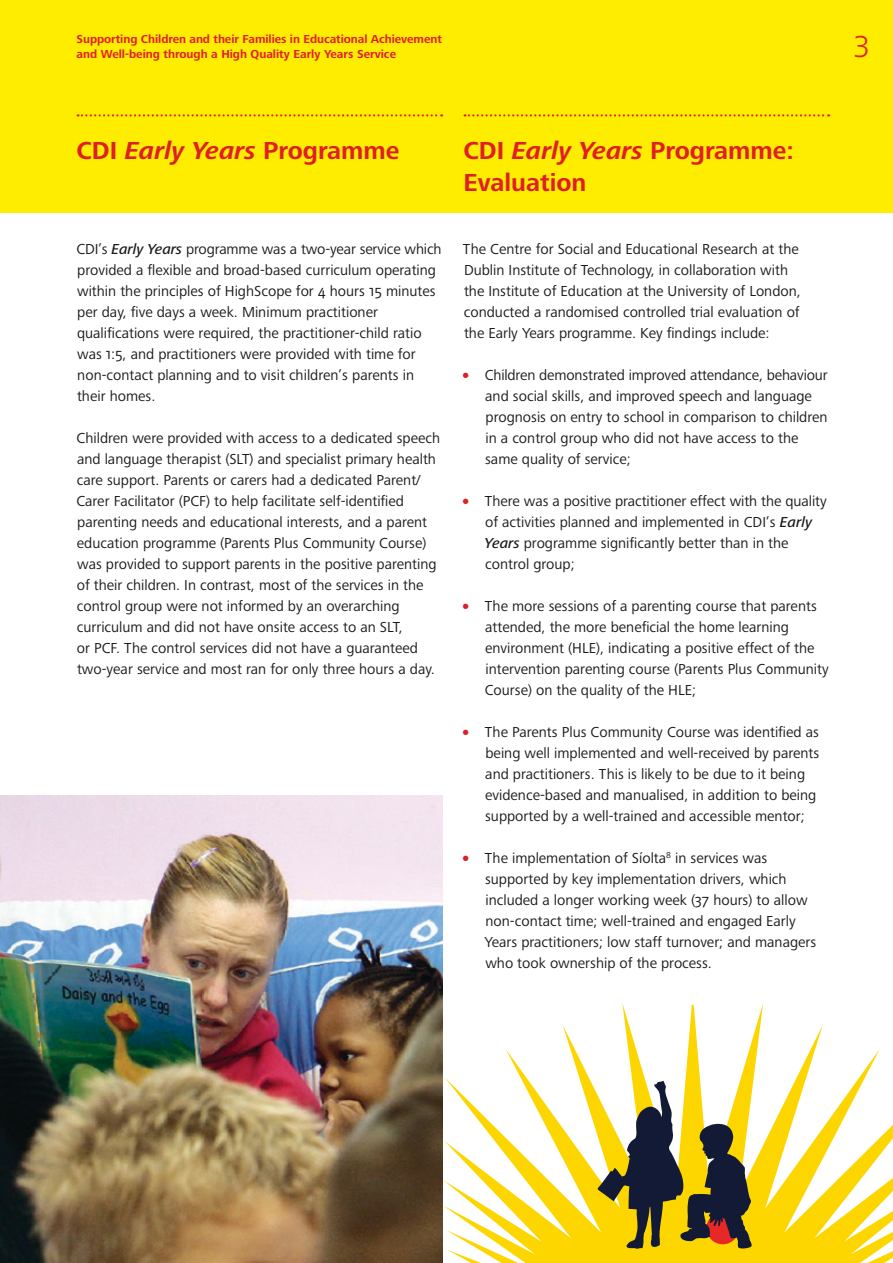
<style>
.page{position:relative;width:893px;height:1263px;background:#fff}
.page>*{position:absolute;margin:0;border:0;box-sizing:border-box;transform-origin:0 0}
.t1{font:300 31.5px "Frutiger Next Pro";color:#df1f26}
.t2{font:700 25.5px/31.5px "Frutiger Next Pro";color:#df1f26}
.t3{font:15px/21px "Frutiger Next Pro";color:#1b1b1f}
.t4{font:700 12px/15px "Frutiger Next Pro";letter-spacing:-.005em;color:#df1f26}
.s1{font-style:italic}
.s2{font-weight:500;font-style:italic}
.s3{font-weight:900;color:#df1f26}
</style>
<div class="page">
<svg style="left:443px;top:1003px;width:450px;height:260px"></svg>
<svg style="left:598px;top:1081px;width:154px;height:169px"></svg>
<img style="left:0;top:795px;width:442px;height:468px">
<div style="left:0;top:0;width:893px;height:213px;background:#ffed00"></div>
<svg style="left:78px;top:114px;width:364px;height:2px"></svg>
<svg style="left:465px;top:114px;width:364px;height:2px"></svg>
<p class="t4" style="left:77px;top:31px;width:367px">Supporting Children and their Families in Educational Achievement and Well-being through a High Quality Early Years Service</p>
<h1 class="t1" style="left:853px;top:28px;width:18px">3</h1>
<h2 class="t2" style="left:77px;top:135px;width:325px">CDI <span class="s1">Early Years</span> Programme</h2>
<p class="t3" style="left:77px;top:238px;width:367px">CDI’s <span class="s2">Early Years</span> programme was a two-year service which provided a flexible and broad-based curriculum operating within the principles of HighScope for 4 hours 15 minutes per day, five days a week. Minimum practitioner qualifications were required, the practitioner-child ratio was 1:5, and practitioners were provided with time for non-contact planning and to visit children’s parents in their homes.</p>
<p class="t3" style="left:77px;top:427px;width:365px">Children were provided with access to a dedicated speech and language therapist (SLT) and specialist primary health care support. Parents or carers had a dedicated Parent/ Carer Facilitator (PCF) to help facilitate self-identified parenting needs and educational interests, and a parent education programme (Parents Plus Community Course) was provided to support parents in the positive parenting of their children. In contrast, most of the services in the control group were not informed by an overarching curriculum and did not have onsite access to an SLT,<br>or PCF. The control services did not have a guaranteed two-year service and most ran for only three hours a day.</p>
<h2 class="t2" style="left:463px;top:135px;width:332px">CDI <span class="s1">Early Years</span> Programme:<br>Evaluation</h2>
<p class="t3" style="left:463px;top:238px;width:339px">The Centre for Social and Educational Research at the Dublin Institute of Technology, in collaboration with the Institute of Education at the University of London, conducted a randomised controlled trial evaluation of the Early Years programme. Key findings include:</p>
<p class="t3" style="left:485px;top:364px;width:344px;text-indent:-24px"><span class="s3">•</span> Children demonstrated improved attendance, behaviour and social skills, and improved speech and language prognosis on entry to school in comparison to children in a control group who did not have access to the same quality of service;</p>
<p class="t3" style="left:484px;top:490px;width:344px;text-indent:-24px"><span class="s3">•</span> There was a positive practitioner effect with the quality of activities planned and implemented in CDI’s <span class="s2">Early Years</span> programme significantly better than in the control group;</p>
<p class="t3" style="left:485px;top:595px;width:346px;text-indent:-24px"><span class="s3">•</span> The more sessions of a parenting course that parents attended, the more beneficial the home learning environment (HLE), indicating a positive effect of the intervention parenting course (Parents Plus Community Course) on the quality of the HLE;</p>
<p class="t3" style="left:485px;top:721px;width:336px;text-indent:-24px"><span class="s3">•</span> The Parents Plus Community Course was identified as being well implemented and well-received by parents and practitioners. This is likely to be due to it being evidence-based and manualised, in addition to being supported by a well-trained and accessible mentor;</p>
<p class="t3" style="left:484px;top:847px;width:333px;text-indent:-23px"><span class="s3">•</span> The implementation of Síolta<sup>8</sup> in services was supported by key implementation drivers, which included a longer working week (37 hours) to allow non-contact time; well-trained and engaged Early Years practitioners; low staff turnover; and managers who took ownership of the process.</p>
</div>
